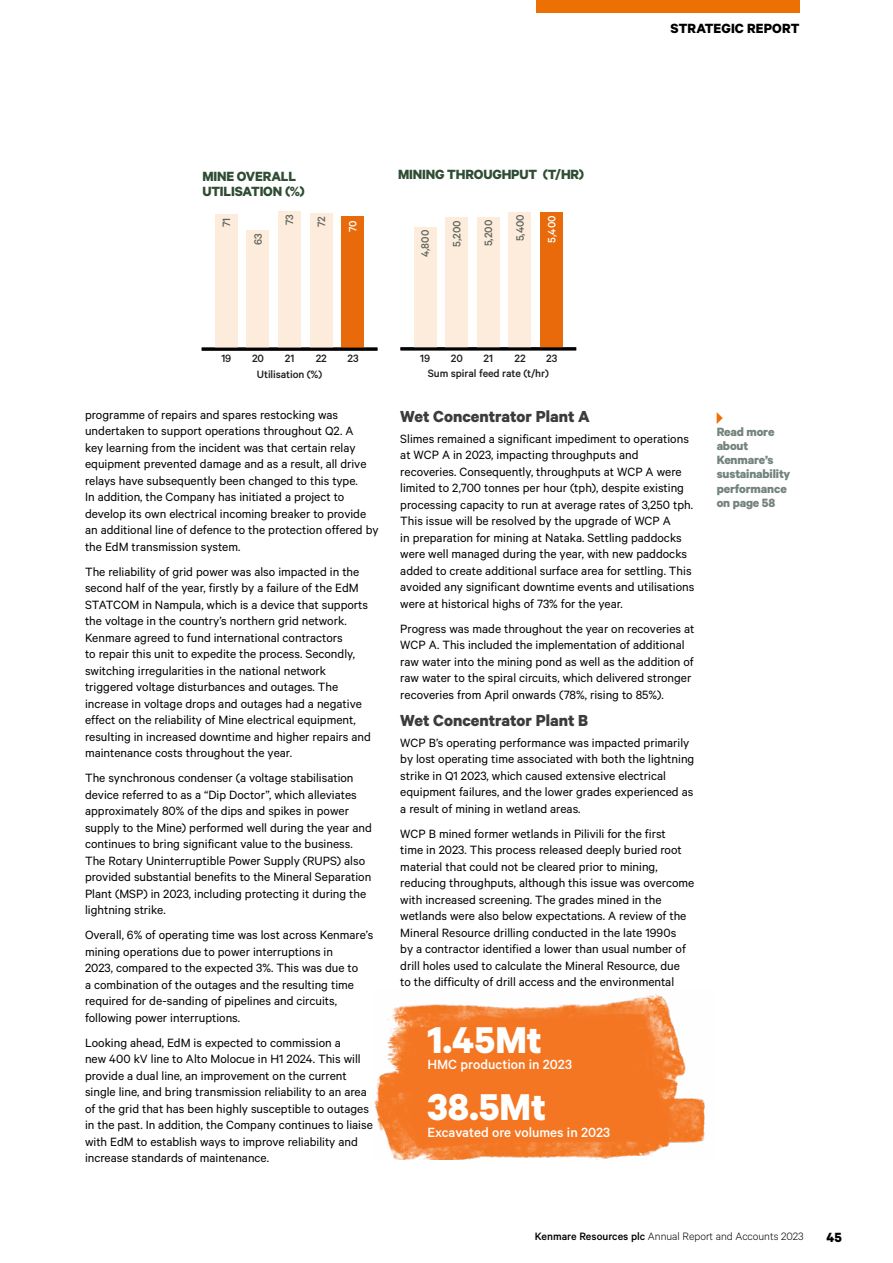
<style>
.page{position:relative;width:893px;height:1263px;background:#fff}
.page>*{position:absolute;margin:0;border:0;box-sizing:border-box;transform-origin:0 0}
.t1{font:700 42px "Calibre";color:#fff}
.t2{font:700 18px "Calibre";color:#3c3c3b}
.t3{font:700 15px/15px "Calibre";letter-spacing:-.01em;color:#2e4d33}
.t4{font:500 15px "Calibre";color:#fff}
.t5{font:700 15px "Calibre";letter-spacing:.005em;color:#000}
.t6{font:13.5px/16.5px "Calibre";color:#000}
.t7{font:700 13.5px/14.2px "Calibre";letter-spacing:-.01em;color:#73847c}
.t8{font:500 12px/15.8px "Calibre";letter-spacing:-.01em;color:#1e1e1c;text-align:center}
.t9{font:300 12px "Calibre";color:#000}
.t10{font:500 12px "Calibre";color:#5e665e}
.t11{font:500 12px "Calibre";color:#fff}
.s1{font-weight:500}
</style>
<div class="page">
<img style="left:374px;top:994px;width:331px;height:166px">
<div style="left:342px;top:217px;width:22px;height:132px;background:#e86a0a"></div>
<div style="left:310px;top:213px;width:22px;height:136px;background:#fdebdc"></div>
<div style="left:278px;top:211px;width:23px;height:138px;background:#fdebdc"></div>
<div style="left:247px;top:230px;width:22px;height:119px;background:#fdebdc"></div>
<div style="left:215px;top:215px;width:22px;height:134px;background:#fdebdc"></div>
<hr style="left:202px;top:348px;width:175px;height:3px;background:#020203">
<div style="left:540px;top:212px;width:23px;height:136px;background:#e86a0a"></div>
<div style="left:509px;top:212px;width:22px;height:136px;background:#fdebdc"></div>
<div style="left:477px;top:217px;width:22px;height:131px;background:#fdebdc"></div>
<div style="left:446px;top:217px;width:22px;height:131px;background:#fdebdc"></div>
<div style="left:414px;top:227px;width:22px;height:121px;background:#fdebdc"></div>
<hr style="left:400px;top:347px;width:176px;height:3px;background:#020203">
<div style="left:536px;top:0;width:263px;height:13px;background:#ed7004"></div>
<p class="t5" style="left:671px;top:19px;width:130px">STRATEGIC REPORT</p>
<p class="t3" style="left:202px;top:168px;width:104px">MINE OVERALL<br>UTILISATION (%)</p>
<p class="t3" style="left:398px;top:167px;width:187px">MINING THROUGHPUT (T/HR)</p>
<p class="t10" style="left:283px;top:225px;width:12px;rotate:-90deg">73</p>
<p class="t10" style="left:314px;top:227px;width:13px;rotate:-90deg">72</p>
<p class="t10" style="left:219px;top:227px;width:11px;rotate:-90deg">71</p>
<p class="t11" style="left:346px;top:232px;width:13px;rotate:-90deg">70</p>
<p class="t10" style="left:251px;top:245px;width:13px;rotate:-90deg">63</p>
<p class="t10" style="left:418px;top:257px;width:29px;rotate:-90deg">4,800</p>
<p class="t10" style="left:450px;top:247px;width:28px;rotate:-90deg">5,200</p>
<p class="t10" style="left:481px;top:246px;width:28px;rotate:-90deg">5,200</p>
<p class="t10" style="left:513px;top:241px;width:29px;rotate:-90deg">5,400</p>
<p class="t11" style="left:545px;top:243px;width:29px;rotate:-90deg">5,400</p>
<p class="t8" style="left:221px;top:350px;width:11px">19</p>
<p class="t8" style="left:252px;top:350px;width:14px">20</p>
<p class="t8" style="left:316px;top:350px;width:13px">22</p>
<p class="t8" style="left:347px;top:350px;width:13px">23</p>
<p class="t8" style="left:257px;top:350px;width:67px">21<br>Utilisation (%)</p>
<p class="t8" style="left:420px;top:350px;width:11px">19</p>
<p class="t8" style="left:451px;top:350px;width:14px">20</p>
<p class="t8" style="left:484px;top:350px;width:11px">21</p>
<p class="t8" style="left:514px;top:350px;width:13px">22</p>
<p class="t8" style="left:428px;top:350px;width:131px;text-align:left;text-indent:118px">23<br>Sum spiral feed rate (t/hr)</p>
<p class="t6" style="left:85px;top:406px;width:295px">programme of repairs and spares restocking was undertaken to support operations throughout Q2. A<br>key learning from the incident was that certain relay equipment prevented damage and as a result, all drive relays have subsequently been changed to this type.<br>In addition, the Company has initiated a project to develop its own electrical incoming breaker to provide an additional line of defence to the protection offered by the EdM transmission system.</p>
<p class="t6" style="left:85px;top:563px;width:287px">The reliability of grid power was also impacted in the second half of the year, firstly by a failure of the EdM STATCOM in Nampula, which is a device that supports the voltage in the country’s northern grid network.<br>Kenmare agreed to fund international contractors<br>to repair this unit to expedite the process. Secondly, switching irregularities in the national network triggered voltage disturbances and outages. The increase in voltage drops and outages had a negative effect on the reliability of Mine electrical equipment, resulting in increased downtime and higher repairs and maintenance costs throughout the year.</p>
<p class="t6" style="left:85px;top:769px;width:288px">The synchronous condenser (a voltage stabilisation device referred to as a “Dip Doctor”, which alleviates approximately 80% of the dips and spikes in power supply to the Mine) performed well during the year and continues to bring significant value to the business.<br>The Rotary Uninterruptible Power Supply (RUPS) also provided substantial benefits to the Mineral Separation Plant (MSP) in 2023, including protecting it during the lightning strike.</p>
<p class="t6" style="left:85px;top:926px;width:290px">Overall, 6% of operating time was lost across Kenmare’s mining operations due to power interruptions in<br>2023, compared to the expected 3%. This was due to<br>a combination of the outages and the resulting time required for de-sanding of pipelines and circuits, following power interruptions.</p>
<p class="t6" style="left:85px;top:1034px;width:289px">Looking ahead, EdM is expected to commission a<br>new 400 kV line to Alto Molocue in H1 2024. This will provide a dual line, an improvement on the current single line, and bring transmission reliability to an area of the grid that has been highly susceptible to outages in the past. In addition, the Company continues to liaise with EdM to establish ways to improve reliability and increase standards of maintenance.</p>
<h2 class="t2" style="left:400px;top:405px;width:191px">Wet Concentrator Plant A</h2>
<p class="t6" style="left:400px;top:430px;width:295px">Slimes remained a significant impediment to operations at WCP A in 2023, impacting throughputs and recoveries. Consequently, throughputs at WCP A were limited to 2,700 tonnes per hour (tph), despite existing processing capacity to run at average rates of 3,250 tph.<br>This issue will be resolved by the upgrade of WCP A<br>in preparation for mining at Nataka. Settling paddocks were well managed during the year, with new paddocks added to create additional surface area for settling. This avoided any significant downtime events and utilisations were at historical highs of 73% for the year.</p>
<p class="t6" style="left:400px;top:620px;width:296px">Progress was made throughout the year on recoveries at WCP A. This included the implementation of additional raw water into the mining pond as well as the addition of raw water to the spiral circuits, which delivered stronger recoveries from April onwards (78%, rising to 85%).</p>
<h2 class="t2" style="left:400px;top:709px;width:189px">Wet Concentrator Plant B</h2>
<p class="t6" style="left:400px;top:734px;width:296px">WCP B’s operating performance was impacted primarily by lost operating time associated with both the lightning strike in Q1 2023, which caused extensive electrical equipment failures, and the lower grades experienced as a result of mining in wetland areas.</p>
<p class="t6" style="left:400px;top:825px;width:296px">WCP B mined former wetlands in Pilivili for the first<br>time in 2023. This process released deeply buried root material that could not be cleared prior to mining, reducing throughputs, although this issue was overcome with increased screening. The grades mined in the wetlands were also below expectations. A review of the Mineral Resource drilling conducted in the late 1990s<br>by a contractor identified a lower than usual number of drill holes used to calculate the Mineral Resource, due<br>to the difficulty of drill access and the environmental</p>
<h1 class="t1" style="left:427px;top:1014px;width:116px">1.45Mt</h1>
<p class="t4" style="left:427px;top:1056px;width:146px">HMC production in 2023</p>
<h1 class="t1" style="left:427px;top:1081px;width:120px">38.5Mt</h1>
<p class="t4" style="left:427px;top:1123px;width:184px">Excavated ore volumes in 2023</p>
<p class="t7" style="left:717px;top:424px;width:75px">Read more about<br>Kenmare’s sustainability performance on page 58</p>
<p class="t9" style="left:535px;top:1230px;width:270px"><span class="s1">Kenmare Resources plc</span> Annual Report and Accounts 2023</p>
<p class="t5" style="left:827px;top:1228px;width:17px">45</p>
</div>
